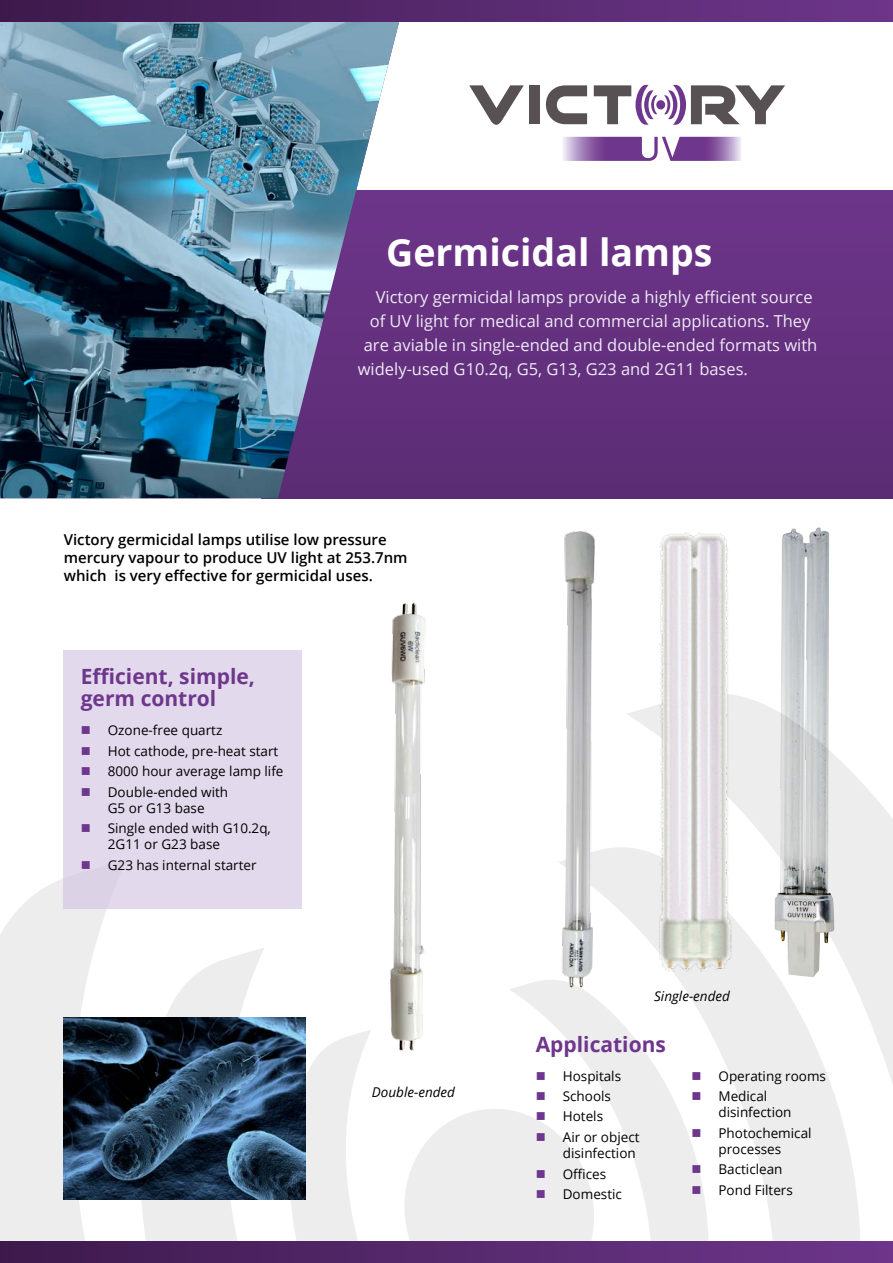
<style>
.page{position:relative;width:893px;height:1263px;background:#fff}
.page>*{position:absolute;margin:0;border:0;box-sizing:border-box;transform-origin:0 0}
.t1{font:700 37.5px "Open Sans";color:#fff}
.t2{font:700 21px/22.5px "Open Sans";color:#6e368c}
.t3{font:16.5px "Open Sans";color:#efeaf6}
.t4{font:600 15px/18px "Open Sans";color:#000}
.t5{font:13.5px/20.4px "Open Sans";color:#000}
.t6{font:italic 13.5px "Open Sans";color:#000}
</style>
<div class="page">
<svg style="left:0;top:859px;width:116px;height:383px;fill:#eeedee"></svg>
<svg style="left:116px;top:948px;width:277px;height:294px"></svg>
<svg style="left:626px;top:695px;width:267px;height:547px;fill:#eeedee"></svg>
<svg style="left:509px;top:975px;width:215px;height:267px"></svg>
<div style="left:262px;top:190px;width:631px;height:308px;background:#64307f"></div>
<svg style="left:469px;top:85px;width:55px;height:40px"></svg>
<div style="left:529px;top:85px;width:11px;height:39px;background:#575153"></div>
<svg style="left:546px;top:85px;width:41px;height:39px"></svg>
<svg style="left:563px;top:137px;width:178px;height:24px;background:#9b75b0"></svg>
<div style="left:656px;top:100px;width:9px;height:9px;background:#6e368c;border-radius:50%"></div>
<svg style="left:594px;top:85px;width:63px;height:40px"></svg>
<svg style="left:664px;top:85px;width:121px;height:40px"></svg>
<img style="left:0;top:21px;width:405px;height:477px">
<div style="left:0;top:0;width:893px;height:21px;background:linear-gradient(to right,#3d1a4d,#6e368c)"></div>
<svg style="left:0;top:1242px;width:893px;height:21px;background:#54276a"></svg>
<img style="left:387px;top:602px;width:38px;height:456px">
<img style="left:659px;top:532px;width:72px;height:443px">
<img style="left:774px;top:893px;width:60px;height:84px">
<img style="left:64px;top:1017px;width:242px;height:182px">
<img style="left:777px;top:527px;width:54px;height:368px">
<img style="left:553px;top:531px;width:57px;height:468px">
<div style="left:64px;top:651px;width:238px;height:258px;background:#e2d9ec"></div>
<svg style="left:537px;top:1071px;width:8px;height:8px"></svg>
<svg style="left:393px;top:1092px;width:212px;height:171px"></svg>
<svg style="left:693px;top:1071px;width:7px;height:8px"></svg>
<svg style="left:693px;top:1092px;width:7px;height:8px"></svg>
<svg style="left:693px;top:1129px;width:7px;height:8px"></svg>
<svg style="left:693px;top:1165px;width:7px;height:8px"></svg>
<svg style="left:693px;top:1186px;width:7px;height:8px"></svg>
<h1 class="t1" style="left:386px;top:226px;width:328px">Germicidal lamps</h1>
<p class="t3" style="left:376px;top:285px;width:438px">Victory germicidal lamps provide a highly efficient source</p>
<p class="t3" style="left:370px;top:309px;width:442px">of UV light for medical and commercial applications. They</p>
<p class="t3" style="left:364px;top:333px;width:455px">are aviable in single-ended and double-ended formats with</p>
<p class="t3" style="left:358px;top:357px;width:392px">widely-used G10.2q, G5, G13, G23 and 2G11 bases.</p>
<p class="t4" style="left:64px;top:530px;width:345px">Victory germicidal lamps utilise low pressure mercury vapour to produce UV light at 253.7nm which is very effective for germicidal uses.</p>
<h2 class="t2" style="left:81px;top:664px;width:176px">Efficient, simple, germ control</h2>
<p class="t5" style="left:108px;top:720px;width:177px">Ozone-free quartz<br>Hot cathode, pre-heat start<br>8000 hour average lamp life<br>Double-ended with</p>
<p class="t5" style="left:108px;top:797px;width:165px">G5 or G13 base<br>Single ended with G10.2q,</p>
<p class="t5" style="left:108px;top:834px;width:150px">2G11 or G23 base<br>G23 has internal starter</p>
<p class="t6" style="left:372px;top:1082px;width:85px">Double-ended</p>
<p class="t6" style="left:654px;top:987px;width:77px">Single-ended</p>
<h2 class="t2" style="left:536px;top:1032px;width:132px">Applications</h2>
<p class="t5" style="left:563px;top:1065px;width:78px">Hospitals<br>Schools<br>Hotels<br>Air or object</p>
<p class="t5" style="left:563px;top:1142px;width:75px">disinfection<br>Offices<br>Domestic</p>
<p class="t5" style="left:718px;top:1065px;width:109px">Operating rooms<br>Medical</p>
<p class="t5" style="left:718px;top:1102px;width:95px">disinfection<br>Photochemical</p>
<p class="t5" style="left:718px;top:1138px;width:76px">processes<br>Bacticlean<br>Pond Filters</p>
</div>
